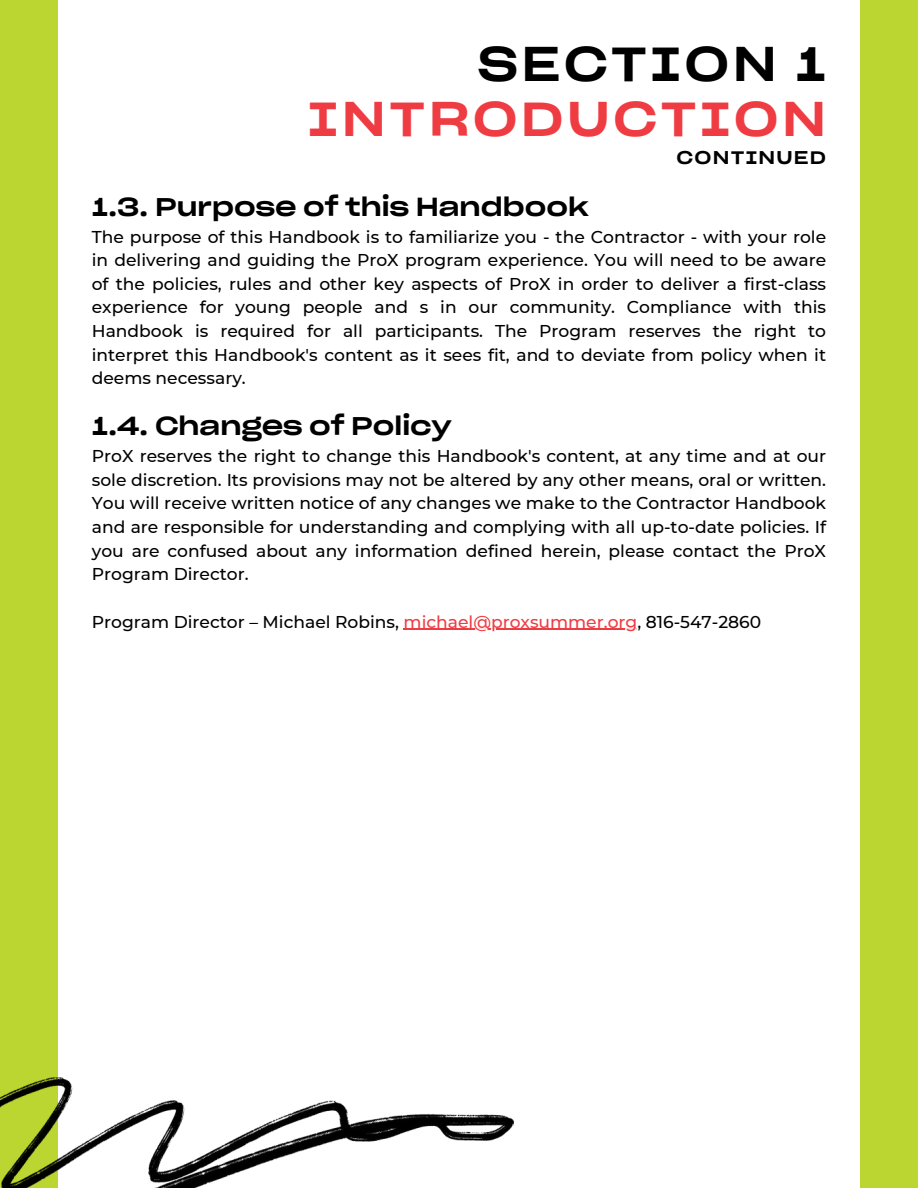
<style>
.page{position:relative;width:918px;height:1188px;background:#bcd631}
.page>*{position:absolute;margin:0;border:0;box-sizing:border-box;transform-origin:0 0}
.t1{font:47.55px/55.2px "Sharp Grotesk Medium 25";letter-spacing:.07em;color:#ef3c43;text-align:right}
.t2{font:25.5px "Sharp Grotesk Medium 25";color:#000}
.t3{font:18px "Sharp Grotesk Medium 25";letter-spacing:.07em;color:#000}
.t4{font:500 17.1px/23.7px "Montserrat";color:#000;text-align:justify}
.s1{color:#000}
.s2{color:#ef3c43}
</style>
<div class="page">
<div style="left:58px;top:0;width:802px;height:1188px;background:#fff"></div>
<img style="left:0;top:1078px;width:514px;height:110px">
<hr style="left:404px;top:629px;width:233px;height:1px;background:#ef3c43">
<p class="t1" style="left:308px;top:36px;width:520px"><span class="s1">SECTION 1<br></span>INTRODUCTION</p>
<p class="t3" style="left:677px;top:146px;width:151px">CONTINUED</p>
<h1 class="t2" style="left:92px;top:190px;width:498px">1.3. Purpose of this Handbook</h1>
<h2 class="t4" style="left:92px;top:225px;width:736px">The purpose of this Handbook is to familiarize you - the Contractor - with your role in delivering and guiding the ProX program experience. You will need to be aware of the policies, rules and other key aspects of ProX in order to deliver a first-class experience for young people and s in our community. Compliance with this Handbook is required for all participants. The Program reserves the right to interpret this Handbook's content as it sees fit, and to deviate from policy when it deems necessary.</h2>
<p class="t2" style="left:92px;top:410px;width:362px">1.4. Changes of Policy</p>
<p class="t4" style="left:92px;top:444px;width:736px">ProX reserves the right to change this Handbook's content, at any time and at our sole discretion. Its provisions may not be altered by any other means, oral or written.<br>You will receive written notice of any changes we make to the Contractor Handbook and are responsible for understanding and complying with all up-to-date policies. If you are confused about any information defined herein, please contact the ProX Program Director.</p>
<p class="t4" style="left:92px;top:610px;width:671px">Program Director – Michael Robins, <span class="s2">michael@proxsummer.org</span>, 816-547-2860</p>
</div>
